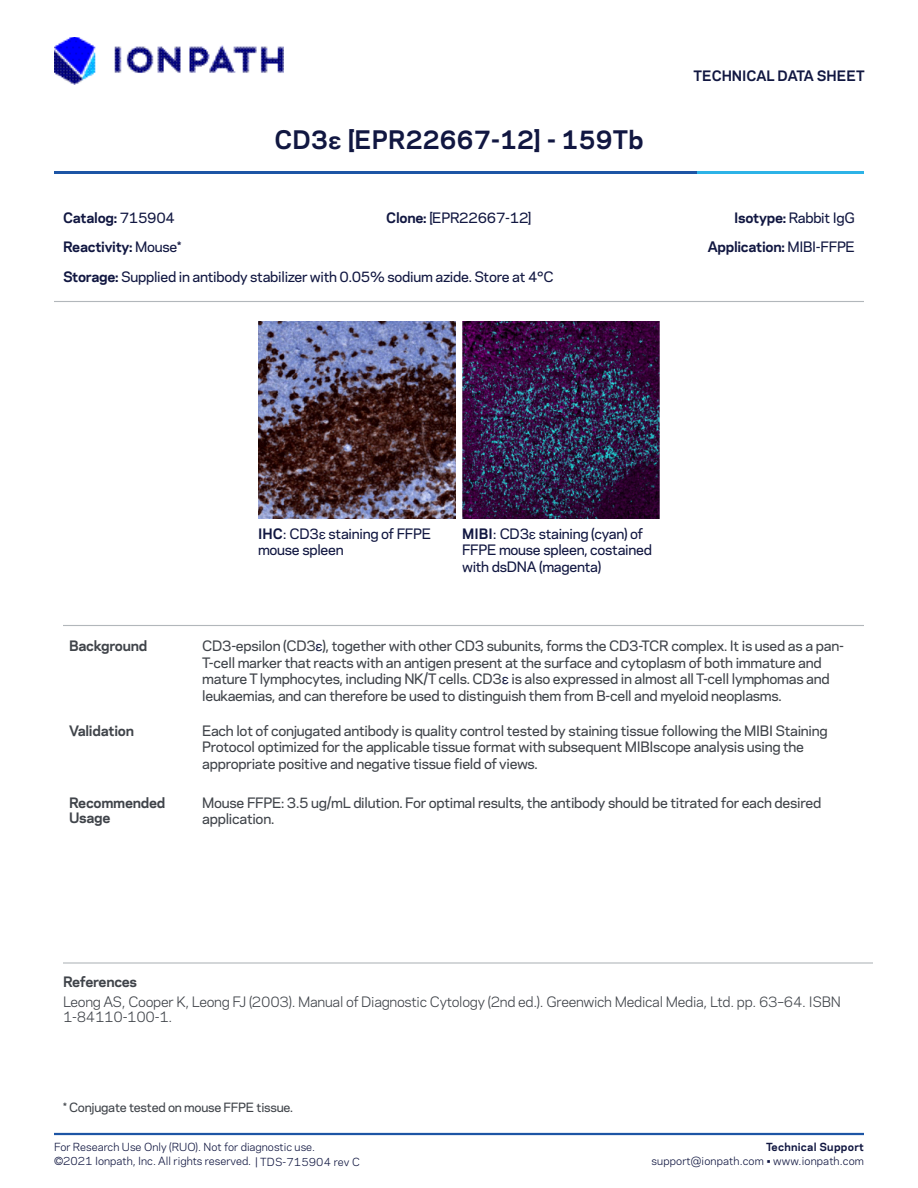
<style>
.page{position:relative;width:918px;height:1188px;background:#fff}
.page>*{position:absolute;margin:0;border:0;box-sizing:border-box;transform-origin:0 0}
.Product_Name{font:700 24px "Polaris";letter-spacing:.01em;color:#111741}
.Heading_1{font:500 13.5px/16.5px "Polaris";letter-spacing:-.02em;color:#40444a}
.Reference_List{font:13.5px/15px "Polaris";letter-spacing:-.02em;color:#40444a}
.Heading_1-2{font:500 13.5px "Polaris";letter-spacing:-.02em;color:#111741}
.Heading_2{font:500 13.5px/16.5px "Polaris";letter-spacing:-.02em;color:#111741}
.Heading_1-3{font:700 13.5px "Polaris";letter-spacing:-.02em;color:#111741}
.Heading_1-4{font:700 13.5px/15px "Polaris";letter-spacing:-.02em;color:#40444a}
.Heading_1-5{font:700 13.5px "Polaris";color:#111741}
.Heading_1-6{font:500 12px "Polaris";letter-spacing:-.02em;color:#40444a}
.t1{font:10.5px/13.5px "Polaris";color:#111741}
.t2{font:700 10.5px "Polaris";letter-spacing:.025em;color:#111741}
.s1{font-weight:500}
.s2{font-family:"Roboto"}
.s3{font-weight:700}
.s4{font-family:"Roboto";font-weight:400}
.s5{font-family:"Roboto";font-weight:400;color:#111741}
</style>
<div class="page">
<hr style="left:54px;top:1133px;width:810px;height:2px;background:#1d55a5">
<img style="left:54px;top:38px;width:229px;height:47px">
<hr style="left:54px;top:301px;width:810px;height:1px;background:#b2b7bb">
<hr style="left:54px;top:171px;width:644px;height:3px;background:#1d55a5">
<hr style="left:698px;top:171px;width:166px;height:3px;background:#2db3e7">
<hr style="left:63px;top:625px;width:801px;height:1px;background:#b2b7bb">
<hr style="left:63px;top:962px;width:810px;height:2px;background:#b2b7bb">
<img style="left:258px;top:321px;width:198px;height:198px">
<img style="left:462px;top:321px;width:198px;height:198px">
<p class="Heading_1-3" style="left:63px;top:208px;width:114px">Catalog: <span class="s1">715904</span></p>
<p class="Product_Name" style="left:274px;top:122px;width:371px">CD3<span class="s2">ε</span> [EPR22667-12] - 159Tb</p>
<p class="Heading_1-5" style="left:693px;top:66px;width:173px">TECHNICAL DATA SHEET</p>
<p class="Heading_1-2" style="left:386px;top:208px;width:147px"><span class="s3">Clone:</span> [EPR22667-12]</p>
<p class="Heading_1-2" style="left:734px;top:208px;width:122px"><span class="s3">Isotype:</span> Rabbit IgG</p>
<p class="Heading_1-3" style="left:63px;top:237px;width:120px">Reactivity: <span class="s1">Mouse*</span></p>
<p class="Heading_1-3" style="left:708px;top:237px;width:149px">Application: <span class="s1">MIBI-FFPE</span></p>
<p class="Heading_1-2" style="left:63px;top:266px;width:492px"><span class="s3">Storage:</span> Supplied in antibody stabilizer with 0.05% sodium azide. Store at 4°C</p>
<p class="Heading_2" style="left:258px;top:525px;width:175px"><span class="s3">IHC</span>: CD3<span class="s4">ε</span> staining of FFPE mouse spleen</p>
<p class="Heading_2" style="left:462px;top:525px;width:191px"><span class="s3">MIBI</span>: CD3<span class="s4">ε</span> staining (cyan) of<br>FFPE mouse spleen, costained with dsDNA (magenta)</p>
<p class="Heading_1-4" style="left:69px;top:638px;width:80px">Background</p>
<p class="Heading_1" style="left:202px;top:637px;width:643px">CD3-epsilon (CD3<span class="s5">ε</span>), together with other CD3 subunits, forms the CD3-TCR complex. It is used as a pan-T-cell marker that reacts with an antigen present at the surface and cytoplasm of both immature and mature T lymphocytes, including NK/T cells. CD3<span class="s5">ε</span> is also expressed in almost all T-cell lymphomas and leukaemias, and can therefore be used to distinguish them from B-cell and myeloid neoplasms.</p>
<p class="Heading_1-4" style="left:69px;top:722px;width:67px">Validation</p>
<p class="Heading_1" style="left:202px;top:721px;width:627px">Each lot of conjugated antibody is quality control tested by staining tissue following the MIBI Staining<br>Protocol optimized for the applicable tissue format with subsequent MIBIscope analysis using the appropriate positive and negative tissue field of views.</p>
<p class="Heading_1-4" style="left:69px;top:794px;width:98px">Recommended<br>Usage</p>
<p class="Heading_1" style="left:202px;top:793px;width:621px">Mouse FFPE: 3.5 ug/mL dilution. For optimal results, the antibody should be titrated for each desired application.</p>
<p class="Heading_1-4" style="left:63px;top:974px;width:76px">References</p>
<p class="Reference_List" style="left:63px;top:993px;width:779px">Leong AS, Cooper K, Leong FJ (2003). Manual of Diagnostic Cytology (2nd ed.). Greenwich Medical Media, Ltd. pp. 63–64. ISBN<br>1-84110-100-1.</p>
<p class="Heading_1-6" style="left:63px;top:1098px;width:232px">* Conjugate tested on mouse FFPE tissue.</p>
<p class="t1" style="left:54px;top:1140px;width:307px">For Research Use Only (RUO). Not for diagnostic use.<br>©2021 Ionpath, Inc. All rights reserved. | TDS-715904 rev C</p>
<p class="t2" style="left:766px;top:1139px;width:99px">Technical Support</p>
<p class="t1" style="left:651px;top:1154px;width:214px">support@ionpath.com • www.ionpath.com</p>
</div>
